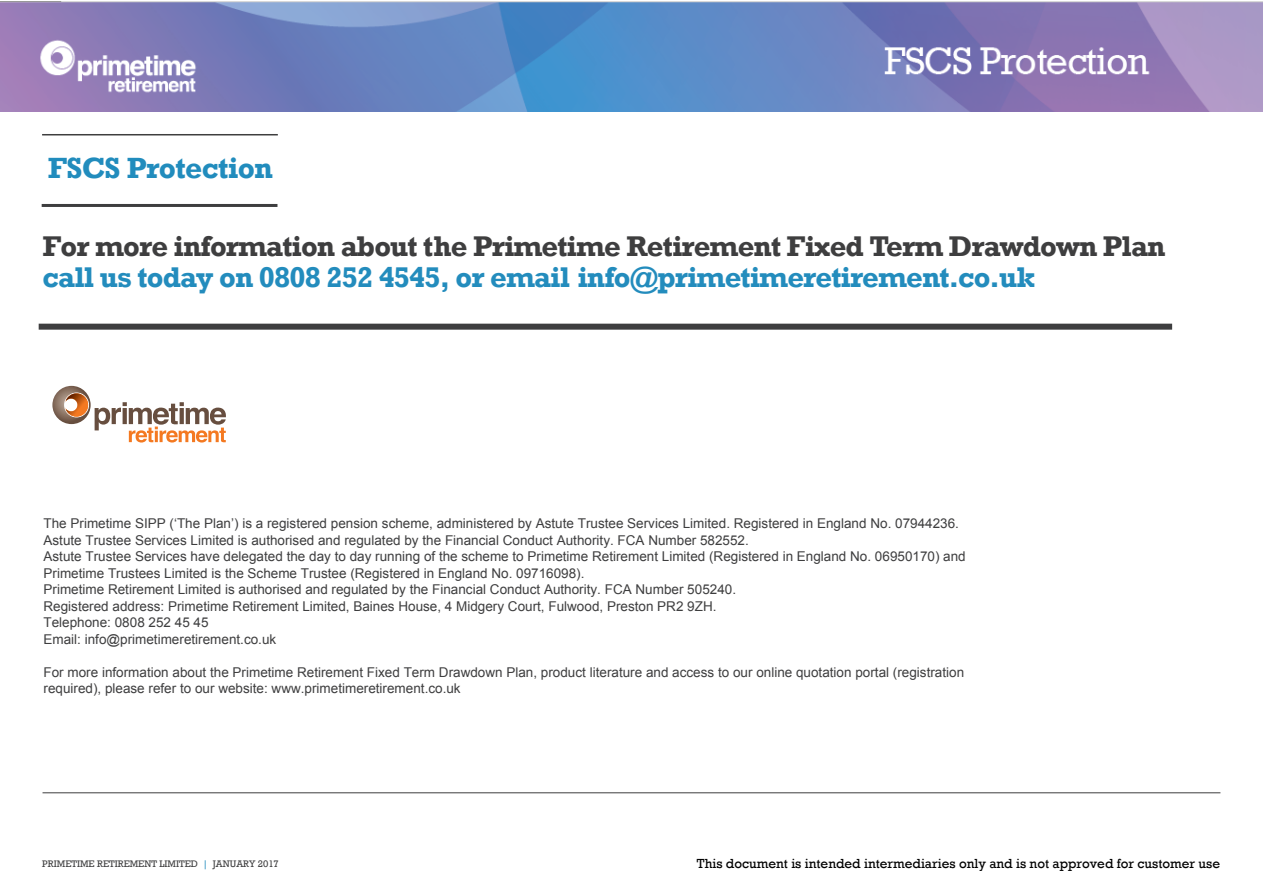
<style>
.page{position:relative;width:1263px;height:893px;background:#fff}
.page>*{position:absolute;margin:0;border:0;box-sizing:border-box;transform-origin:0 0}
._00_INTRO_RULE_ABOVE{font:700 30px "Rockwell";letter-spacing:-.02em;color:#218cbd}
._01_BODY{font:700 29.25px/31.5px "Rockwell";letter-spacing:-.03em;color:#3e3e3f}
.t1{font:13.5px/16.5px "Arial";color:#3e3e3f}
.t2{font:13.5px "Rockwell";color:#000}
.t3{font:9.75px "Rockwell";color:#3e3e3f}
.s1{color:#238cbd}
</style>
<div class="page">
<svg style="left:52px;top:386px;width:174px;height:56px"></svg>
<img style="left:66px;top:393px;width:22px;height:24px">
<hr style="left:42px;top:134px;width:236px;height:1px;background:#3e3e3f">
<hr style="left:42px;top:204px;width:235px;height:3px;background:#3e3e3f">
<div style="left:39px;top:323px;width:1133px;height:7px;background:#3e3e3f"></div>
<hr style="left:43px;top:792px;width:1177px;height:1px;background:#3e3e3f">
<img style="left:0;top:1px;width:1262px;height:111px">
<p class="_00_INTRO_RULE_ABOVE" style="left:48px;top:150px;width:227px">FSCS Protection</p>
<p class="_01_BODY" style="left:43px;top:230px;width:1124px">For more information about the Primetime Retirement Fixed Term Drawdown Plan <span class="s1">call us today on 0808 252 4545, or email info@primetimeretirement.co.uk</span></p>
<p class="t1" style="left:44px;top:515px;width:924px">The Primetime SIPP (‘The Plan’) is a registered pension scheme, administered by Astute Trustee Services Limited. Registered in England No. 07944236.<br>Astute Trustee Services Limited is authorised and regulated by the Financial Conduct Authority. FCA Number 582552.<br>Astute Trustee Services have delegated the day to day running of the scheme to Primetime Retirement Limited (Registered in England No. 06950170) and Primetime Trustees Limited is the Scheme Trustee (Registered in England No. 09716098).<br>Primetime Retirement Limited is authorised and regulated by the Financial Conduct Authority. FCA Number 505240.<br>Registered address: Primetime Retirement Limited, Baines House, 4 Midgery Court, Fulwood, Preston PR2 9ZH.<br>Telephone: 0808 252 45 45<br>Email: info@primetimeretirement.co.uk</p>
<p class="t1" style="left:44px;top:664px;width:922px">For more information about the Primetime Retirement Fixed Term Drawdown Plan, product literature and access to our online quotation portal (registration required), please refer to our website: www.primetimeretirement.co.uk</p>
<p class="t3" style="left:42px;top:858px;width:238px">PRIMETIME RETIREMENT LIMITED <span class="s1">|</span> JANUARY 2017</p>
<p class="t2" style="left:697px;top:856px;width:525px">This document is intended intermediaries only and is not approved for customer use</p>
</div>
